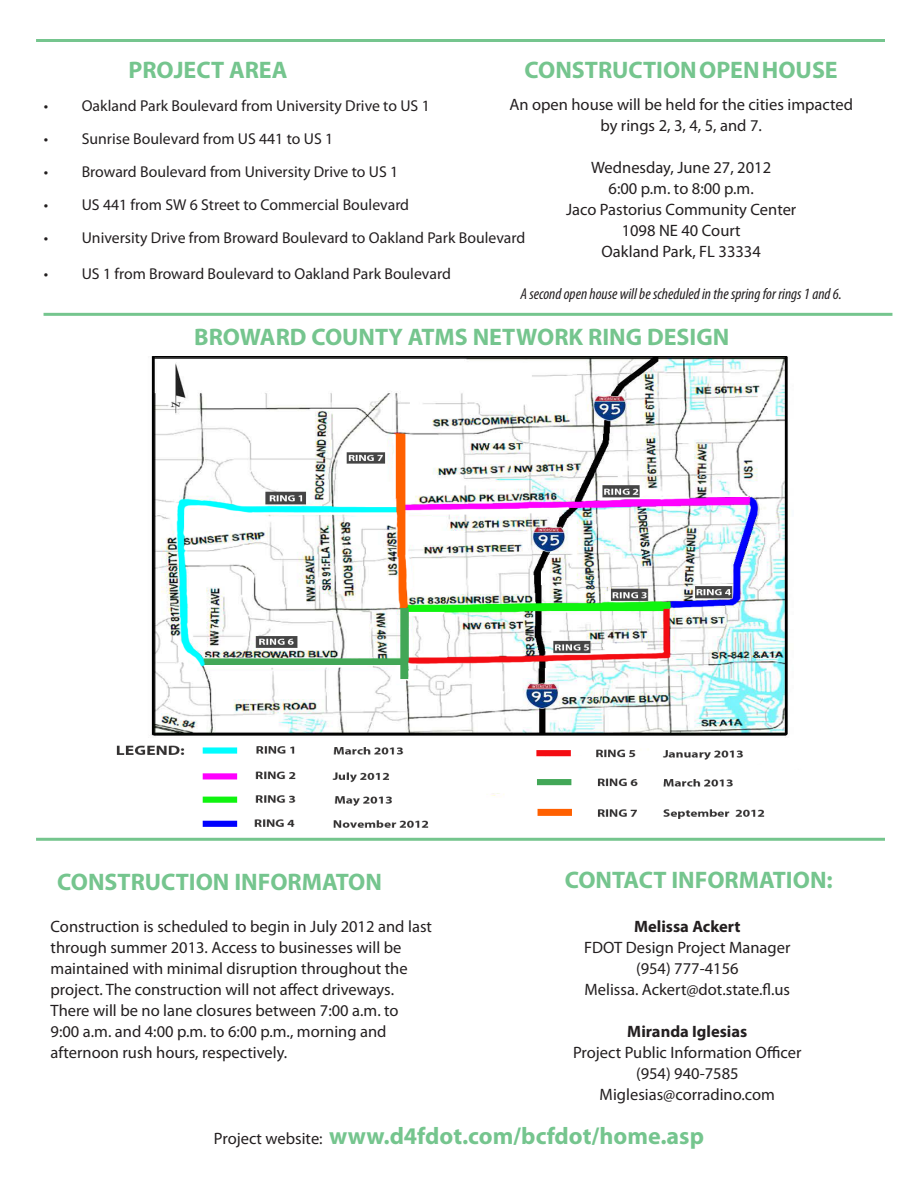
<style>
.page{position:relative;width:918px;height:1188px;background:#fff}
.page>*{position:absolute;margin:0;border:0;box-sizing:border-box;transform-origin:0 0}
.t1{font:700 24px "Myriad Pro";color:#75c58e}
.t2{font:16.5px/21px "Myriad Pro";color:#231f20}
.t3{font:700 16.5px "Myriad Pro";color:#231f20}
.t4{font:15.75px "Myriad Pro";color:#231f20}
.t5{font:italic condensed 15.75px "Myriad Pro";color:#231f20}
.s1{font-weight:400;font-size:16.5px;color:#231f20}
</style>
<div class="page">
<hr style="left:36px;top:39px;width:849px;height:3px;background:#75c58e">
<hr style="left:44px;top:313px;width:848px;height:3px;background:#75c58e">
<hr style="left:36px;top:838px;width:849px;height:3px;background:#75c58e">
<img style="left:116px;top:357px;width:672px;height:471px">
<p class="t1" style="left:128px;top:54px;width:161px">PROJECT AREA</p>
<p class="t1" style="left:525px;top:54px;width:315px">CONSTRUCTION OPEN HOUSE</p>
<p class="t2" style="left:509px;top:93px;width:345px">An open house will be held for the cities impacted</p>
<p class="t2" style="left:600px;top:114px;width:163px">by rings 2, 3, 4, 5, and 7.</p>
<p class="t2" style="left:591px;top:156px;width:181px">Wednesday, June 27, 2012</p>
<p class="t2" style="left:609px;top:177px;width:147px">6:00 p.m. to 8:00 p.m.</p>
<p class="t2" style="left:566px;top:198px;width:232px">Jaco Pastorius Community Center</p>
<p class="t2" style="left:622px;top:219px;width:121px">1098 NE 40 Court</p>
<p class="t2" style="left:601px;top:240px;width:161px">Oakland Park, FL 33334</p>
<p class="t5" style="left:520px;top:284px;width:323px">A second open house will be scheduled in the spring for rings 1 and 6.</p>
<p class="t4" style="left:44px;top:96px;width:387px">• Oakland Park Boulevard from University Drive to US 1</p>
<p class="t4" style="left:44px;top:129px;width:291px">• Sunrise Boulevard from US 441 to US 1</p>
<p class="t4" style="left:44px;top:162px;width:356px">• Broward Boulevard from University Drive to US 1</p>
<p class="t4" style="left:44px;top:195px;width:367px">• US 441 from SW 6 Street to Commercial Boulevard</p>
<p class="t4" style="left:44px;top:228px;width:483px">• University Drive from Broward Boulevard to Oakland Park Boulevard</p>
<p class="t4" style="left:44px;top:264px;width:408px">• US 1 from Broward Boulevard to Oakland Park Boulevard</p>
<p class="t1" style="left:194px;top:321px;width:537px">BROWARD COUNTY ATMS NETWORK RING DESIGN</p>
<p class="t1" style="left:57px;top:866px;width:326px">CONSTRUCTION INFORMATON</p>
<p class="t2" style="left:51px;top:916px;width:383px">Construction is scheduled to begin in July 2012 and last through summer 2013. Access to businesses will be</p>
<p class="t2" style="left:51px;top:958px;width:359px">maintained with minimal disruption throughout the</p>
<p class="t2" style="left:51px;top:979px;width:345px">project. The construction will not affect driveways.</p>
<p class="t2" style="left:51px;top:1000px;width:350px">There will be no lane closures between 7:00 a.m. to</p>
<p class="t2" style="left:51px;top:1021px;width:337px">9:00 a.m. and 4:00 p.m. to 6:00 p.m., morning and</p>
<p class="t2" style="left:51px;top:1042px;width:238px">afternoon rush hours, respectively.</p>
<p class="t1" style="left:565px;top:865px;width:269px">CONTACT INFORMATION:</p>
<p class="t3" style="left:634px;top:915px;width:108px">Melissa Ackert</p>
<p class="t2" style="left:584px;top:937px;width:208px">FDOT Design Project Manager</p>
<p class="t2" style="left:636px;top:958px;width:104px">(954) 777-4156</p>
<p class="t2" style="left:585px;top:979px;width:207px">Melissa. Ackert@dot.state.fl.us</p>
<p class="t3" style="left:627px;top:1020px;width:122px">Miranda Iglesias</p>
<p class="t2" style="left:573px;top:1042px;width:230px">Project Public Information Officer</p>
<p class="t2" style="left:636px;top:1063px;width:104px">(954) 940-7585</p>
<p class="t2" style="left:600px;top:1084px;width:177px">Miglesias@corradino.com</p>
<p class="t1" style="left:214px;top:1120px;width:492px"><span class="s1">Project website:</span> www.d4fdot.com/bcfdot/home.asp</p>
</div>
